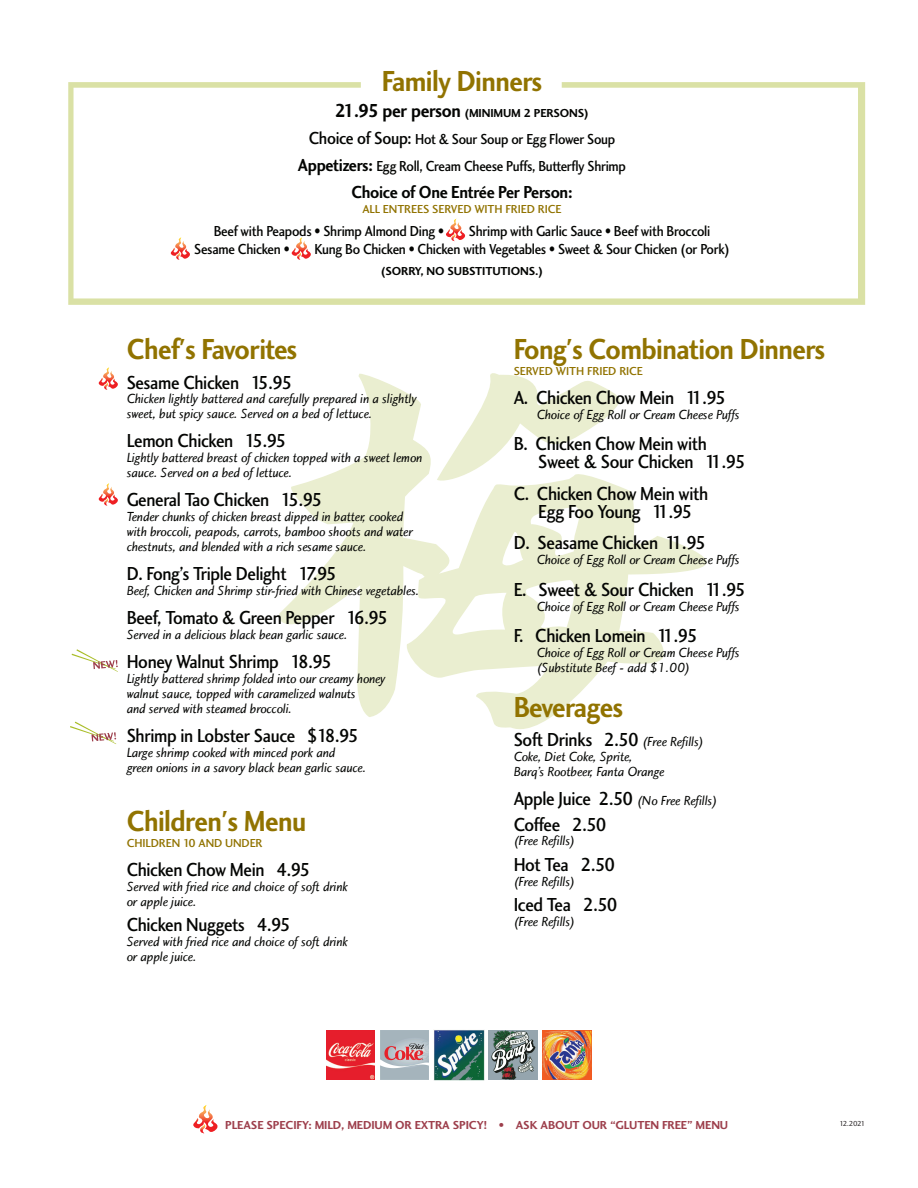
<style>
.page{position:relative;width:918px;height:1188px;background:#fff}
.page>*{position:absolute;margin:0;border:0;box-sizing:border-box;transform-origin:0 0}
.t1{font:30px "Charlotte Sans Bold Plain";letter-spacing:-.02em;color:#917300;scale:.9 1}
.t2{font:19.5px/18px "Charlotte Sans Medium Plain";letter-spacing:-.02em;color:#040503;scale:.9 1}
.t3{font:18px "Charlotte Sans Bold Plain";letter-spacing:-.02em;color:#040503;scale:.9 1}
.t4{font:15px/27px "Charlotte Sans Medium Plain";letter-spacing:-.02em;color:#040503;text-align:center;scale:.9 1}
.t5{font:13.5px/14.9px "Charlotte Sans Book Italic Plain";letter-spacing:-.01em;color:#040503}
.t6{font:12px "Charlotte Sans Medium Plain";letter-spacing:-.01em;color:#917300}
.t7{font:12px "Charlotte Sans Bold Plain";letter-spacing:-.01em;color:#9d3f4c}
.t8{font:12px "Charlotte Sans Bold Plain";letter-spacing:-.01em;color:#040503}
.t9{font:7.5px "Charlotte Sans Book Plain";letter-spacing:-.1em;color:#231f20}
.s1{font-size:19.5px}
.s2{font-size:18px}
.s3{font-family:"Charlotte Sans Bold Plain";font-size:18px}
.s4{font-family:"Charlotte Sans Book Italic Plain";font-size:13.5px}
.s5{font-family:"Charlotte Sans Medium Plain";font-size:19.5px}
</style>
<div class="page">
<svg style="left:279px;top:373px;width:428px;height:356px"></svg>
<svg style="left:98px;top:483px;width:20px;height:23px"></svg>
<svg style="left:98px;top:367px;width:20px;height:23px"></svg>
<svg style="left:72px;top:649px;width:46px;height:23px"></svg>
<svg style="left:68px;top:82px;width:797px;height:223px"></svg>
<img style="left:489px;top:1031px;width:48px;height:48px">
<img style="left:326px;top:1031px;width:49px;height:49px">
<img style="left:380px;top:1031px;width:49px;height:48px">
<img style="left:543px;top:1031px;width:48px;height:49px">
<img style="left:434px;top:1030px;width:50px;height:51px">
<svg style="left:70px;top:722px;width:46px;height:22px"></svg>
<svg style="left:193px;top:1105px;width:25px;height:28px"></svg>
<h1 class="t1" style="left:382px;top:64px;width:180px">Family Dinners</h1>
<p class="t8" style="left:335px;top:106px;width:255px"><span class="s1">21.95 per person</span> (MINIMUM 2 PERSONS)</p>
<p class="t4" style="left:298px;top:126px;width:366px"><span class="s2">Choice of Soup:</span> Hot &amp; Sour Soup or Egg Flower Soup<br><span class="s3">Appetizers:</span> Egg Roll, Cream Cheese Puffs, Butterfly Shrimp</p>
<h3 class="t3" style="left:351px;top:181px;width:247px">Choice of One Entrée Per Person:</h3>
<p class="t6" style="left:362px;top:203px;width:201px">ALL ENTREES SERVED WITH FRIED RICE</p>
<p class="t4" style="left:214px;top:218px;width:257px">Beef with Peapods • Shrimp Almond Ding •</p>
<p class="t4" style="left:469px;top:218px;width:270px">Shrimp with Garlic Sauce • Beef with Broccoli</p>
<p class="t4" style="left:194px;top:236px;width:107px">Sesame Chicken •</p>
<p class="t4" style="left:314px;top:236px;width:463px">Kung Bo Chicken • Chicken with Vegetables • Sweet &amp; Sour Chicken (or Pork)</p>
<p class="t8" style="left:381px;top:264px;width:164px">(SORRY, NO SUBSTITUTIONS.)</p>
<h1 class="t1" style="left:127px;top:332px;width:191px">Chef's Favorites</h1>
<h2 class="t2" style="left:127px;top:373px;width:186px">Sesame Chicken 15.95</h2>
<p class="t5" style="left:127px;top:392px;width:292px">Chicken lightly battered and carefully prepared in a slightly sweet, but spicy sauce. Served on a bed of lettuce.</p>
<h2 class="t2" style="left:127px;top:432px;width:179px">Lemon Chicken 15.95</h2>
<p class="t5" style="left:127px;top:451px;width:297px">Lightly battered breast of chicken topped with a sweet lemon sauce. Served on a bed of lettuce.</p>
<h2 class="t2" style="left:127px;top:491px;width:219px">General Tao Chicken 15.95</h2>
<p class="t5" style="left:127px;top:510px;width:288px">Tender chunks of chicken breast dipped in batter, cooked with broccoli, peapods, carrots, bamboo shoots and water chestnuts, and blended with a rich sesame sauce.</p>
<h2 class="t2" style="left:127px;top:565px;width:235px">D. Fong’s Triple Delight 17.95</h2>
<p class="t5" style="left:127px;top:584px;width:294px">Beef, Chicken and Shrimp stir-fried with Chinese vegetables.</p>
<h2 class="t2" style="left:127px;top:609px;width:292px">Beef, Tomato &amp; Green Pepper 16.95</h2>
<p class="t5" style="left:127px;top:628px;width:222px">Served in a delicious black bean garlic sauce.</p>
<h2 class="t2" style="left:127px;top:653px;width:230px">Honey Walnut Shrimp 18.95</h2>
<p class="t5" style="left:127px;top:672px;width:260px">Lightly battered shrimp folded into our creamy honey walnut sauce, topped with caramelized walnuts<br>and served with steamed broccoli.</p>
<h2 class="t2" style="left:127px;top:727px;width:260px">Shrimp in Lobster Sauce $18.95</h2>
<p class="t5" style="left:127px;top:746px;width:241px">Large shrimp cooked with minced pork and<br>green onions in a savory black bean garlic sauce.</p>
<h1 class="t1" style="left:127px;top:804px;width:201px">Children's Menu</h1>
<p class="t6" style="left:127px;top:836px;width:137px">CHILDREN 10 AND UNDER</p>
<h2 class="t2" style="left:127px;top:861px;width:206px">Chicken Chow Mein 4.95</h2>
<p class="t5" style="left:127px;top:879px;width:223px">Served with fried rice and choice of soft drink or apple juice.</p>
<h2 class="t2" style="left:127px;top:916px;width:184px">Chicken Nuggets 4.95</h2>
<p class="t5" style="left:127px;top:935px;width:223px">Served with fried rice and choice of soft drink or apple juice.</p>
<h1 class="t1" style="left:514px;top:332px;width:348px">Fong's Combination Dinners</h1>
<p class="t6" style="left:514px;top:364px;width:131px">SERVED WITH FRIED RICE</p>
<h2 class="t2" style="left:514px;top:389px;width:238px">A. Chicken Chow Mein 11.95</h2>
<p class="t5" style="left:537px;top:408px;width:205px">Choice of Egg Roll or Cream Cheese Puffs</p>
<h2 class="t2" style="left:538px;top:435px;width:232px;text-indent:-25px">B. Chicken Chow Mein with<br>Sweet &amp; Sour Chicken 11.95</h2>
<h2 class="t2" style="left:514px;top:485px;width:218px;text-align:center">C. Chicken Chow Mein with<br>Egg Foo Young 11.95</h2>
<h2 class="t2" style="left:514px;top:534px;width:215px">D. Seasame Chicken 11.95</h2>
<p class="t5" style="left:537px;top:553px;width:205px">Choice of Egg Roll or Cream Cheese Puffs</p>
<h2 class="t2" style="left:514px;top:581px;width:260px">E. Sweet &amp; Sour Chicken 11.95</h2>
<p class="t5" style="left:537px;top:599px;width:205px">Choice of Egg Roll or Cream Cheese Puffs</p>
<h2 class="t2" style="left:514px;top:627px;width:206px">F. Chicken Lomein 11.95</h2>
<p class="t5" style="left:537px;top:646px;width:205px">Choice of Egg Roll or Cream Cheese Puffs (Substitute Beef - add $1.00)</p>
<h1 class="t1" style="left:514px;top:690px;width:123px">Beverages</h1>
<h2 class="t2" style="left:514px;top:731px;width:213px">Soft Drinks 2.50 <span class="s4">(Free Refills)</span></h2>
<p class="t5" style="left:514px;top:750px;width:152px">Coke, Diet Coke, Sprite,<br>Barq’s Rootbeer, Fanta Orange</p>
<p class="t5" style="left:514px;top:794px;width:205px"><span class="s5">Apple Juice 2.50</span> (No Free Refills)</p>
<h2 class="t2" style="left:514px;top:815px;width:105px">Coffee 2.50</h2>
<p class="t5" style="left:514px;top:834px;width:63px">(Free Refills)</p>
<h2 class="t2" style="left:514px;top:856px;width:114px">Hot Tea 2.50</h2>
<p class="t5" style="left:514px;top:874px;width:63px">(Free Refills)</p>
<h2 class="t2" style="left:514px;top:896px;width:117px">Iced Tea 2.50</h2>
<p class="t5" style="left:514px;top:915px;width:63px">(Free Refills)</p>
<p class="t7" style="left:225px;top:1118px;width:504px">PLEASE SPECIFY: MILD, MEDIUM OR EXTRA SPICY! • ASK ABOUT OUR “GLUTEN FREE” MENU</p>
<p class="t9" style="left:840px;top:1119px;width:27px">12.2021</p>
</div>
